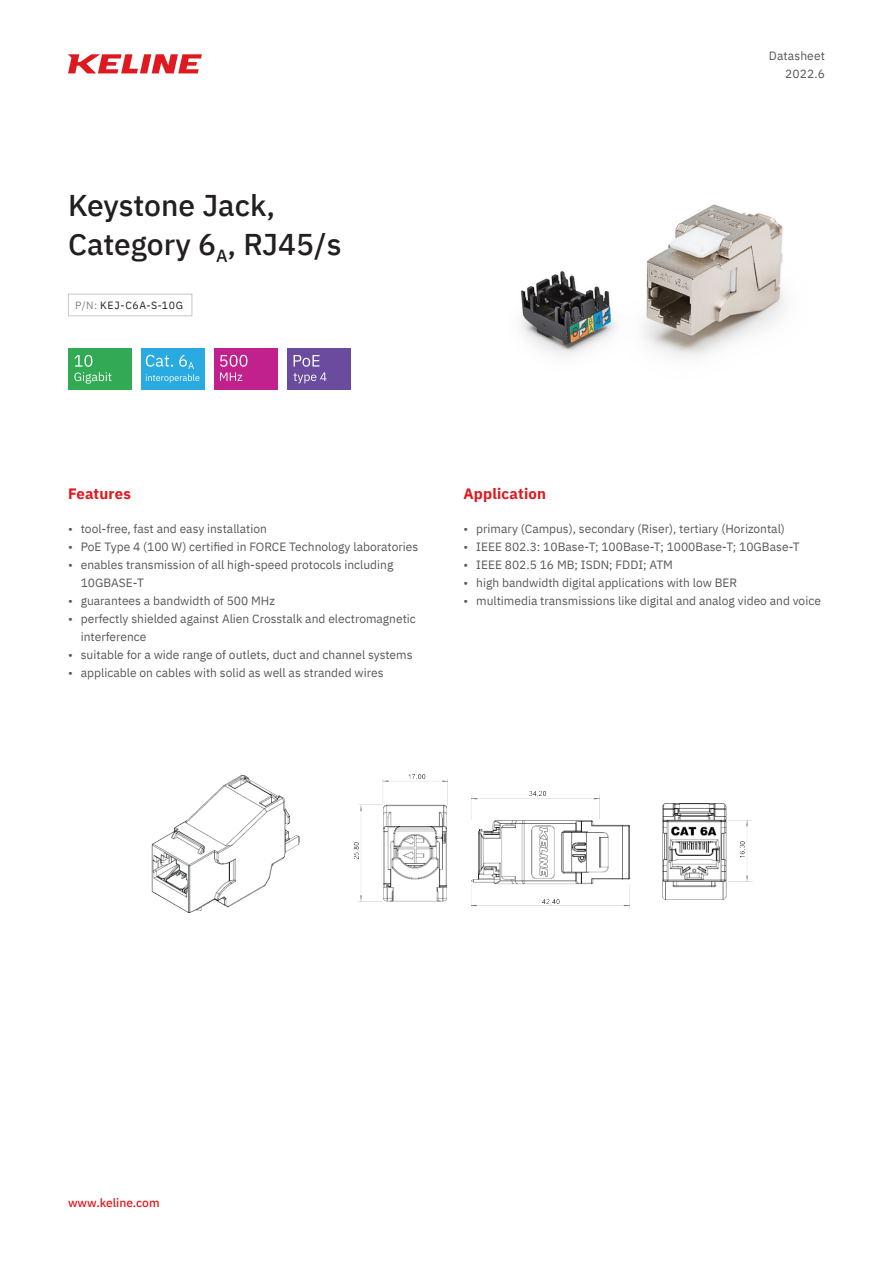
<style>
.page{position:relative;width:893px;height:1263px;background:#fff}
.page>*{position:absolute;margin:0;border:0;box-sizing:border-box;transform-origin:0 0}
.t1{font:500 30px/39px "IBM Plex Sans";color:#231f20}
.t2{font:700 15px "IBM Plex Sans";letter-spacing:.01em;color:#de1920}
.t3{font:12px/18px "IBM Plex Sans";color:#57585a}
.t4{font:500 12px "IBM Plex Sans";color:#de1920}
.Product_Code{font:10.5px "IBM Plex Sans";letter-spacing:.065em;color:#231f20}
.s1{color:#808285}
</style>
<div class="page">
<img style="left:521px;top:204px;width:264px;height:153px">
<svg style="left:68px;top:54px;width:134px;height:19px"></svg>
<div style="left:68px;top:294px;width:124px;height:22px;border:1px solid #c7c8ca"></div>
<div style="left:68px;top:348px;width:64px;height:41px;background:#32aa53"></div>
<svg style="left:74px;top:355px;width:37px;height:29px"></svg>
<div style="left:141px;top:348px;width:64px;height:41px;background:#29abe2"></div>
<svg style="left:146px;top:355px;width:53px;height:28px"></svg>
<div style="left:214px;top:348px;width:63px;height:41px;background:#c0218d"></div>
<svg style="left:220px;top:355px;width:27px;height:12px"></svg>
<svg style="left:220px;top:373px;width:22px;height:8px"></svg>
<div style="left:287px;top:348px;width:64px;height:41px;background:#6a4b9d"></div>
<svg style="left:294px;top:355px;width:25px;height:12px"></svg>
<svg style="left:294px;top:373px;width:32px;height:10px"></svg>
<img style="left:151px;top:774px;width:602px;height:139px">
<h1 class="t1" style="left:68px;top:183px;width:275px">Keystone Jack,<br>Category 6<sub>A</sub>, RJ45/s</h1>
<p class="Product_Code" style="left:75px;top:297px;width:109px"><span class="s1">P/N:</span> KEJ-C6A-S-10G</p>
<h3 class="t2" style="left:68px;top:481px;width:64px">Features</h3>
<h3 class="t2" style="left:463px;top:481px;width:84px">Application</h3>
<p class="t3" style="left:769px;top:46px;width:58px">Datasheet</p>
<p class="t3" style="left:785px;top:64px;width:41px">2022.6</p>
<p class="t3" style="left:68px;top:518px;width:200px">• tool-free, fast and easy installation</p>
<p class="t3" style="left:68px;top:536px;width:352px">• PoE Type 4 (100 W) certified in FORCE Technology laboratories</p>
<p class="t3" style="left:81px;top:554px;width:314px;text-indent:-13px">• enables transmission of all high-speed protocols including<br>10GBASE-T</p>
<p class="t3" style="left:68px;top:590px;width:208px">• guarantees a bandwidth of 500 MHz</p>
<p class="t3" style="left:81px;top:608px;width:337px;text-indent:-13px">• perfectly shielded against Alien Crosstalk and electromagnetic interference</p>
<p class="t3" style="left:68px;top:644px;width:346px">• suitable for a wide range of outlets, duct and channel systems</p>
<p class="t3" style="left:68px;top:662px;width:317px">• applicable on cables with solid as well as stranded wires</p>
<p class="t3" style="left:463px;top:518px;width:323px">• primary (Campus), secondary (Riser), tertiary (Horizontal)</p>
<p class="t3" style="left:463px;top:536px;width:338px">• IEEE 802.3: 10Base-T; 100Base-T; 1000Base-T; 10GBase-T</p>
<p class="t3" style="left:463px;top:554px;width:211px">• IEEE 802.5 16 MB; ISDN; FDDI; ATM</p>
<p class="t3" style="left:463px;top:572px;width:275px">• high bandwidth digital applications with low BER</p>
<p class="t3" style="left:463px;top:590px;width:359px">• multimedia transmissions like digital and analog video and voice</p>
<p class="t4" style="left:68px;top:1193px;width:93px">www.keline.com</p>
</div>
